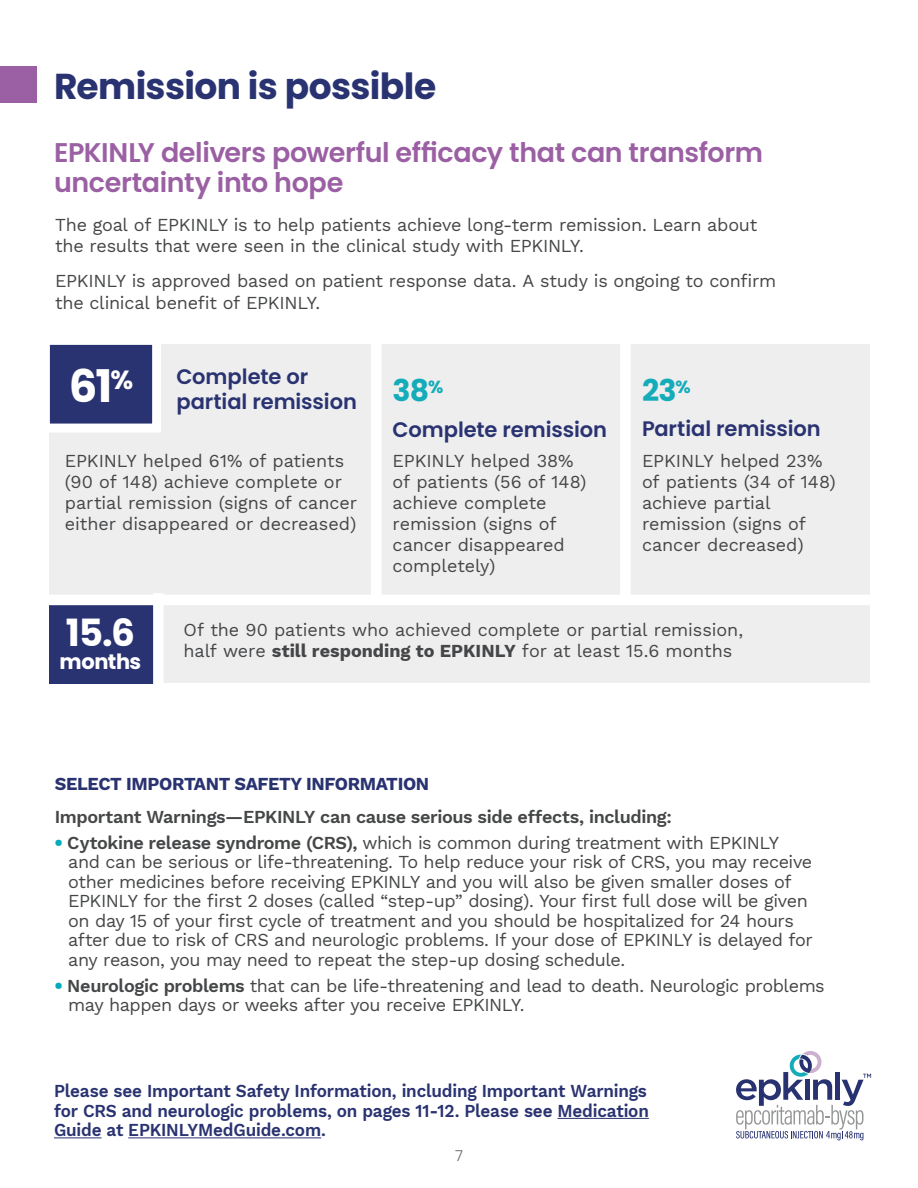
<style>
.page{position:relative;width:918px;height:1188px;background:#fff}
.page>*{position:absolute;margin:0;border:0;box-sizing:border-box;transform-origin:0 0}
.Body_Copy_New{font:700 45px "Poppins";color:#fff}
.Body_Copy_New-2{font:700 37.5px "Poppins";color:#fff}
.t1{font:700 36px "Poppins";letter-spacing:-.02em;color:#2a3371}
.Body_Copy_New-3{font:700 30px "Poppins";color:#15acba}
.body_text{font:600 27px/30px "Poppins";letter-spacing:-.015em;color:#9b60a3}
.t2{font:600 21px/25.5px "Poppins";letter-spacing:-.005em;color:#2a3371}
.Body_Copy_New-4{font:700 21px "Poppins";letter-spacing:-.025em;color:#fff}
.ISI_Copy{font:18px/19.5px "Work Sans";letter-spacing:-.025em;color:#454647}
.body_text-2{font:18px/21px "Work Sans";letter-spacing:-.005em;color:#454647}
.t3{font:600 18px/19.5px "Work Sans";letter-spacing:-.01em;color:#2a3371;text-align:justify;scale:.95 1}
.ISI_Copy-2{font:600 18px "Work Sans";letter-spacing:-.02em;color:#454647}
.t4{font:700 18px "Work Sans";letter-spacing:-.02em;color:#2a3371}
.please_see_line{font:300 15px "Poppins";color:#636366}
.s1{font-weight:700}
.s2{font-weight:900;color:#00acbb}
.s3{font-weight:600}
</style>
<div class="page">
<hr style="left:557px;top:1118px;width:92px;height:1px;background:#2a3371">
<hr style="left:54px;top:1137px;width:48px;height:1px;background:#2a3371">
<hr style="left:128px;top:1137px;width:193px;height:1px;background:#2a3371">
<svg style="left:736px;top:1051px;width:135px;height:89px"></svg>
<div style="left:0;top:66px;width:37px;height:36px;background:#9b60a3"></div>
<div style="left:49px;top:345px;width:820px;height:255px;background:#eeeeef"></div>
<div style="left:49px;top:602px;width:820px;height:81px;background:#eeeeef"></div>
<svg style="left:49px;top:344px;width:117px;height:88px;background:#575e8f"></svg>
<div style="left:49px;top:602px;width:104px;height:82px;background:#2a3371"></div>
<div style="left:371px;top:336px;width:11px;height:266px;background:#fff"></div>
<div style="left:41px;top:595px;width:877px;height:10px;background:#fff"></div>
<div style="left:153px;top:593px;width:11px;height:95px;background:#fff"></div>
<div style="left:620px;top:342px;width:11px;height:260px;background:#fff"></div>
<p class="t1" style="left:54px;top:65px;width:384px">Remission is possible</p>
<p class="body_text" style="left:54px;top:137px;width:710px">EPKINLY delivers powerful efficacy that can transform uncertainty into hope</p>
<p class="ISI_Copy" style="left:55px;top:213px;width:704px;line-height:21.6px">The goal of EPKINLY is to help patients achieve long-term remission. Learn about the results that were seen in the clinical study with EPKINLY.</p>
<p class="ISI_Copy" style="left:55px;top:270px;width:723px;line-height:21.6px">EPKINLY is approved based on patient response data. A study is ongoing to confirm the clinical benefit of EPKINLY.</p>
<p class="t2" style="left:176px;top:364px;width:182px">Complete or partial remission</p>
<p class="Body_Copy_New" style="left:69px;top:360px;width:66px">61<sup>%</sup></p>
<p class="Body_Copy_New-3" style="left:393px;top:373px;width:52px">38<sup>%</sup></p>
<p class="body_text-2" style="left:65px;top:450px;width:294px">EPKINLY helped 61% of patients (90 of 148) achieve complete or partial remission (signs of cancer either disappeared or decreased)</p>
<p class="t2" style="left:393px;top:417px;width:216px">Complete remission</p>
<p class="body_text-2" style="left:393px;top:450px;width:195px">EPKINLY helped 38% of patients (56 of 148) achieve complete remission (signs of cancer disappeared completely)</p>
<p class="Body_Copy_New-3" style="left:642px;top:373px;width:50px">23<sup>%</sup></p>
<p class="t2" style="left:642px;top:416px;width:180px">Partial remission</p>
<p class="body_text-2" style="left:642px;top:450px;width:195px">EPKINLY helped 23% of patients (34 of 148) achieve partial remission (signs of cancer decreased)</p>
<p class="Body_Copy_New-2" style="left:66px;top:611px;width:71px">15.6</p>
<p class="Body_Copy_New-4" style="left:60px;top:649px;width:83px">months</p>
<p class="body_text-2" style="left:184px;top:619px;width:561px">Of the 90 patients who achieved complete or partial remission, half were <span class="s1">still responding to EPKINLY</span> for at least 15.6 months</p>
<p class="t4" style="left:55px;top:770px;width:376px">SELECT IMPORTANT SAFETY INFORMATION</p>
<p class="ISI_Copy-2" style="left:55px;top:803px;width:619px">Important Warnings—EPKINLY can cause serious side effects, including:</p>
<p class="ISI_Copy" style="left:68px;top:832px;width:746px;text-indent:-14px"><span class="s2">•</span> <span class="s3">Cytokine release syndrome (CRS),</span> which is common during treatment with EPKINLY and can be serious or life-threatening. To help reduce your risk of CRS, you may receive other medicines before receiving EPKINLY and you will also be given smaller doses of EPKINLY for the first 2 doses (called “step-up” dosing). Your first full dose will be given on day 15 of your first cycle of treatment and you should be hospitalized for 24 hours after due to risk of CRS and neurologic problems. If your dose of EPKINLY is delayed for any reason, you may need to repeat the step-up dosing schedule.</p>
<p class="ISI_Copy" style="left:68px;top:975px;width:758px;text-indent:-14px"><span class="s2">•</span> <span class="s3">Neurologic problems</span> that can be life-threatening and lead to death. Neurologic problems may happen days or weeks after you receive EPKINLY.</p>
<p class="t3" style="left:54px;top:1080px;width:628px">Please see Important Safety Information, including Important Warnings for CRS and neurologic problems, on pages 11-12. Please see Medication Guide at EPKINLYMedGuide.com.</p>
<p class="please_see_line" style="left:455px;top:1147px;width:9px">7</p>
</div>
